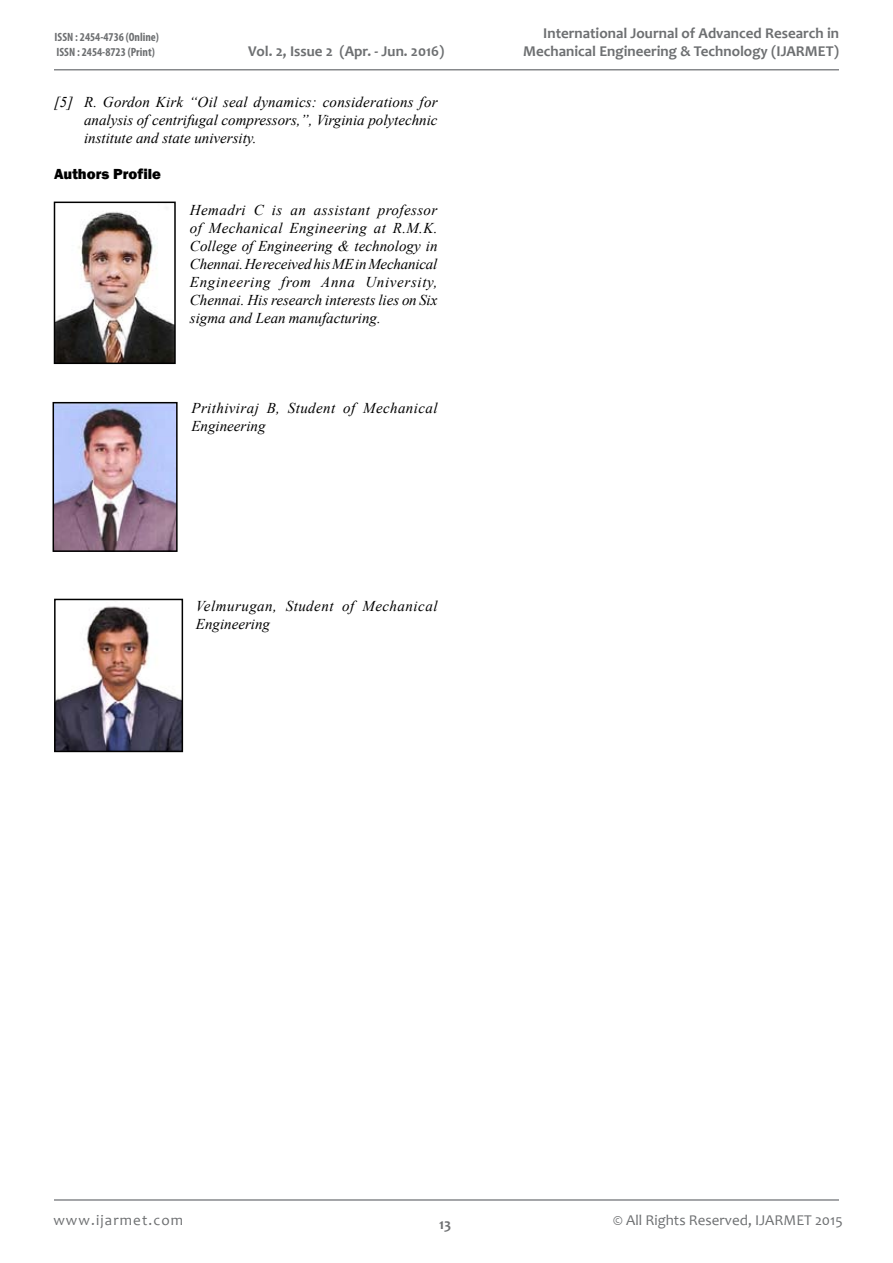
<style>
.page{position:relative;width:893px;height:1263px;background:#fff}
.page>*{position:absolute;margin:0;border:0;box-sizing:border-box;transform-origin:0 0}
.t1{font:italic 15px/18px "Times New Roman";color:#000;text-align:justify}
.t2{font:700 15px/18px "Candara";color:#6d6f71;text-align:right}
.t3{font:italic 15px/18px "Times New Roman";letter-spacing:.025em;color:#000}
.t4{font:italic 15px/18px "Times New Roman";letter-spacing:.03em;color:#000}
.t5{font:15px "Candara";color:#6d6f71}
.t6{font:15px "Candara";letter-spacing:.075em;color:#6d6f71}
.t7{font:800 15px "Franklin Gothic";color:#000}
.t8{font:700 condensed 12px/14.4px "Myriad Pro";color:#6d6f71}
</style>
<div class="page">
<hr style="left:54px;top:69px;width:785px;height:1px;background:#86888b">
<hr style="left:54px;top:1199px;width:785px;height:2px;background:#86888b">
<img style="left:57px;top:212px;width:116px;height:149px">
<div style="left:54px;top:202px;width:122px;height:162px;border:2px solid #000"></div>
<img style="left:56px;top:405px;width:119px;height:144px">
<div style="left:53px;top:402px;width:125px;height:150px;border:2px solid #000"></div>
<img style="left:57px;top:606px;width:123px;height:143px">
<div style="left:54px;top:599px;width:129px;height:153px;border:2px solid #000"></div>
<p class="t8" style="left:55px;top:30px;width:106px">ISSN : 2454-4736 (Online)<br>ISSN : 2454-8723 (Print)</p>
<p class="t2" style="left:248px;top:42px;width:198px">Vol. 2, Issue 2 (Apr. - Jun. 2016)</p>
<p class="t1" style="left:84px;top:92px;width:355px;text-indent:-30px">[5] R. Gordon Kirk “Oil seal dynamics: considerations for analysis of centrifugal compressors,”, Virginia polytechnic institute and state university.</p>
<p class="t7" style="left:54px;top:164px;width:108px">Authors Profile</p>
<p class="t1" style="left:190px;top:200px;width:249px">Hemadri C is an assistant professor of Mechanical Engineering at R.M.K.<br>College of Engineering &amp; technology in Chennai. He received his ME in Mechanical Engineering from Anna University, Chennai. His research interests lies on Six sigma and Lean manufacturing.</p>
<p class="t3" style="left:191px;top:398px;width:248px">Prithiviraj B, Student of Mechanical<br>Engineering</p>
<p class="t4" style="left:196px;top:596px;width:243px">Velmurugan, Student of Mechanical<br>Engineering</p>
<p class="t2" style="left:523px;top:24px;width:317px">International Journal of Advanced Research in<br>Mechanical Engineering &amp; Technology (IJARMET)</p>
<p class="t6" style="left:53px;top:1210px;width:131px">www.ijarmet.com</p>
<p class="t5" style="left:613px;top:1210px;width:231px">© All Rights Reserved, IJARMET 2015</p>
<p class="t2" style="left:439px;top:1215px;width:14px">13</p>
</div>
